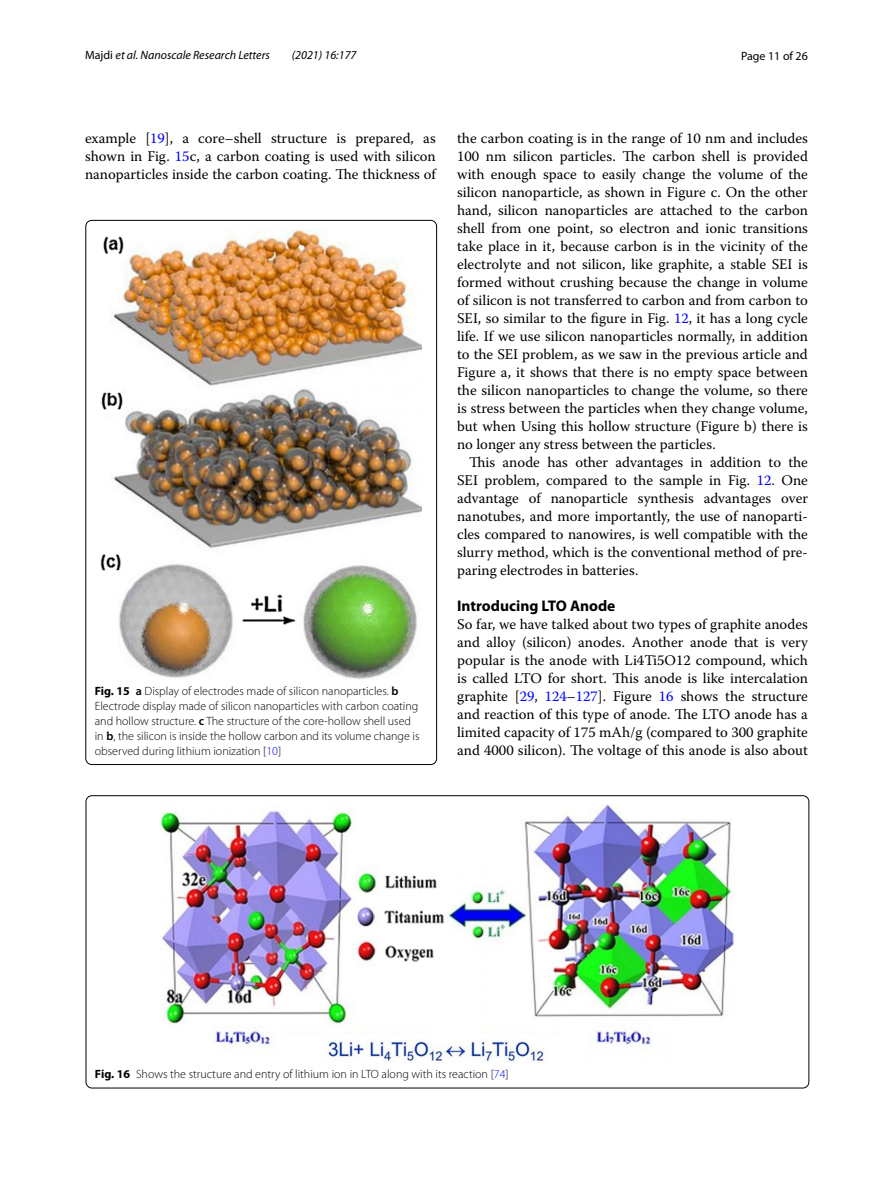
<style>
.page{position:relative;width:893px;height:1187px;background:#fff}
.page>*{position:absolute;margin:0;border:0;box-sizing:border-box;transform-origin:0 0}
.t1{font:700 15.45px "Myriad Pro";color:#000}
.t2{font:14.7px/18px "Warnock Pro";color:#000;text-align:justify}
.t3{font:300 12px/15px "Myriad Pro";color:#000}
.t4{font:italic 12px "Myriad Pro";color:#000}
.t5{font:12px "Myriad Pro";color:#000}
.s1{font-style:normal}
.s2{color:#00f}
.s3{font-weight:700}
.s4{font-weight:600}
</style>
<div class="page">
<img style="left:101px;top:229px;width:321px;height:450px">
<img style="left:160px;top:804px;width:574px;height:258px">
<p class="t4" style="left:85px;top:48px;width:186px"><span class="s1">Majdi</span> et al. Nanoscale Research Letters</p>
<p class="t4" style="left:292px;top:48px;width:66px">(2021) 16:177</p>
<p class="t5" style="left:741px;top:48px;width:68px">Page 11 of 26</p>
<p class="t2" style="left:85px;top:128px;width:352px">example [<span class="s2">19</span>], a core–shell structure is prepared, as shown in Fig. <span class="s2">15</span>c, a carbon coating is used with silicon nanoparticles inside the carbon coating. The thickness of</p>
<p class="t2" style="left:457px;top:128px;width:352px">the carbon coating is in the range of 10 nm and includes 100 nm silicon particles. The carbon shell is provided with enough space to easily change the volume of the silicon nanoparticle, as shown in Figure c. On the other hand, silicon nanoparticles are attached to the carbon shell from one point, so electron and ionic transitions take place in it, because carbon is in the vicinity of the electrolyte and not silicon, like graphite, a stable SEI is formed without crushing because the change in volume of silicon is not transferred to carbon and from carbon to SEI, so similar to the figure in Fig. <span class="s2">12</span>, it has a long cycle life. If we use silicon nanoparticles normally, in addition to the SEI problem, as we saw in the previous article and Figure a, it shows that there is no empty space between the silicon nanoparticles to change the volume, so there is stress between the particles when they change volume, but when Using this hollow structure (Figure b) there is no longer any stress between the particles.</p>
<p class="t2" style="left:457px;top:452px;width:352px;text-indent:12px">This anode has other advantages in addition to the SEI problem, compared to the sample in Fig. <span class="s2">12</span>. One advantage of nanoparticle synthesis advantages over nanotubes, and more importantly, the use of nanoparti&shy;cles compared to nanowires, is well compatible with the slurry method, which is the conventional method of pre&shy;paring electrodes in batteries.</p>
<p class="t1" style="left:457px;top:595px;width:160px">Introducing LTO Anode</p>
<p class="t2" style="left:457px;top:614px;width:352px">So far, we have talked about two types of graphite anodes and alloy (silicon) anodes. Another anode that is very popular is the anode with Li4Ti5O12 compound, which is called LTO for short. This anode is like intercalation graphite [<span class="s2">29</span>, <span class="s2">124</span>–<span class="s2">127</span>]. Figure <span class="s2">16</span> shows the structure and reaction of this type of anode. The LTO anode has a limited capacity of 175 mAh/g (compared to 300 graphite and 4000 silicon). The voltage of this anode is also about</p>
<p class="t3" style="left:95px;top:683px;width:326px"><span class="s3">Fig. 15</span> <span class="s4">a</span> Display of electrodes made of silicon nanoparticles. <span class="s4">b </span>Electrode display made of silicon nanoparticles with carbon coating and hollow structure. <span class="s4">c</span> The structure of the core-hollow shell used in <span class="s4">b</span>, the silicon is inside the hollow carbon and its volume change is observed during lithium ionization [<span class="s2">10</span>]</p>
<p class="t3" style="left:95px;top:1066px;width:415px"><span class="s3">Fig. 16</span> Shows the structure and entry of lithium ion in LTO along with its reaction [<span class="s2">74</span>]</p>
</div>
